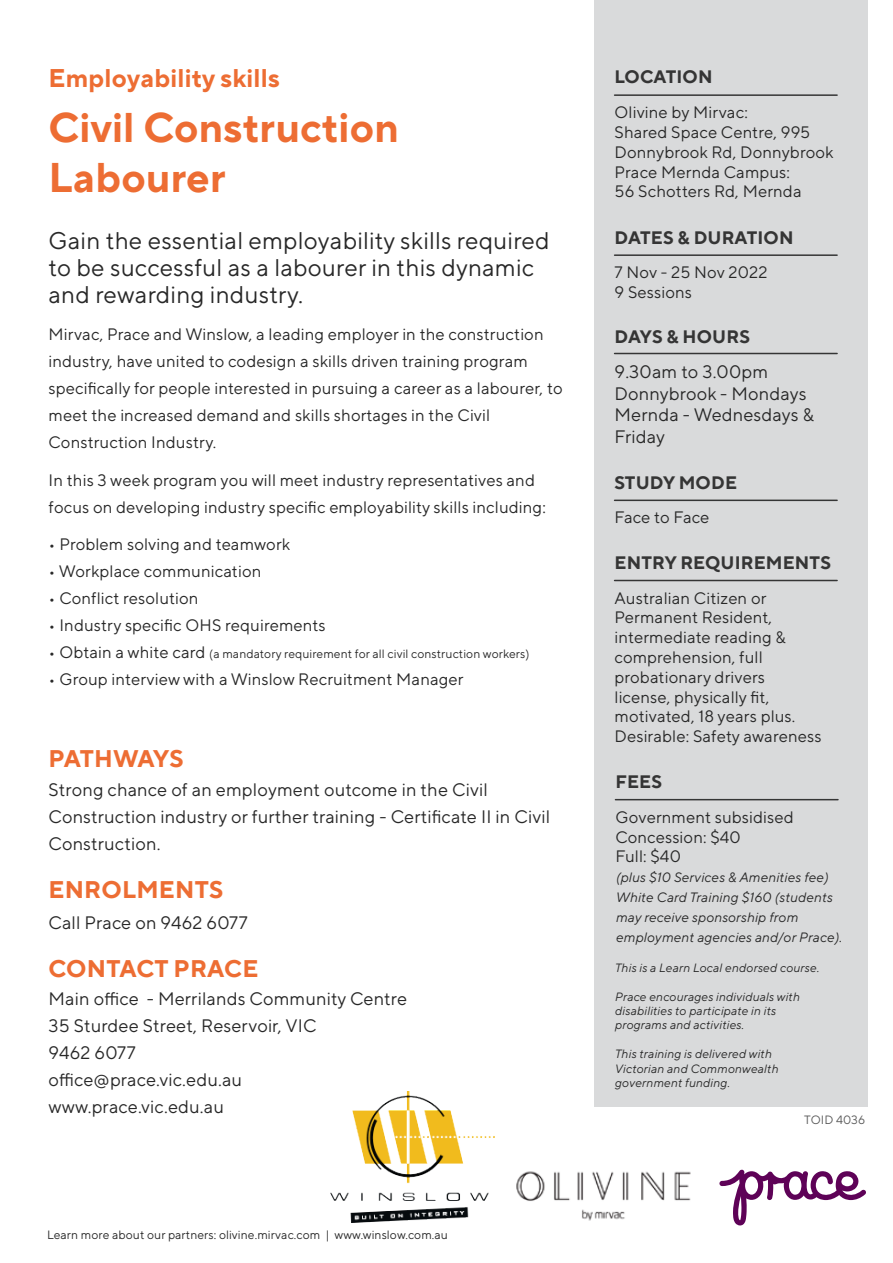
<style>
.page{position:relative;width:893px;height:1263px;background:#fff}
.page>*{position:absolute;margin:0;border:0;box-sizing:border-box;transform-origin:0 0}
.t1{font:700 41.4px/49.7px "TT Norms Pro";letter-spacing:.005em;color:#ed6d33}
.t2{font:700 25.5px "TT Norms Pro";letter-spacing:.01em;color:#ed6d33}
.t3{font:24px/27px "TT Norms Pro";letter-spacing:.01em;color:#282828}
.t4{font:700 24px "TT Norms Pro";letter-spacing:.01em;color:#ed6d33}
.t5{font:700 24px "TT Norms Pro";letter-spacing:-.05em;color:#ed6d33}
.t6{font:18px/27px "TT Norms Pro";letter-spacing:.01em;color:#282828}
.t7{font:700 18px "TT Norms Pro";letter-spacing:.01em;color:#353535}
.t8{font:16.5px/19.8px "TT Norms Pro";letter-spacing:.01em;color:#282828}
.t9{font:italic 13.5px/19.8px "TT Norms Pro";letter-spacing:.01em;color:#282828}
.t10{font:italic 12px/14.4px "TT Norms Pro";letter-spacing:.01em;color:#282828}
.t11{font:12px "TT Norms Pro";letter-spacing:.01em;color:#282828}
.t12{font:12px "TT Norms Pro";letter-spacing:.01em;color:#595959}
.s1{font-size:16.5px}
</style>
<div class="page">
<div style="left:595px;top:0;width:298px;height:1106px;background:#d9dadb"></div>
<hr style="left:615px;top:94px;width:222px;height:2px;background:#353535">
<hr style="left:615px;top:254px;width:222px;height:2px;background:#353535">
<hr style="left:615px;top:580px;width:222px;height:1px;background:#353535">
<hr style="left:615px;top:500px;width:222px;height:1px;background:#353535">
<hr style="left:615px;top:799px;width:223px;height:1px;background:#353535">
<div style="left:868px;top:0;width:24px;height:1229px;background:#fff"></div>
<hr style="left:615px;top:353px;width:222px;height:1px;background:#353535">
<svg style="left:719px;top:1169px;width:147px;height:56px"></svg>
<img style="left:330px;top:1092px;width:165px;height:130px">
<img style="left:516px;top:1171px;width:175px;height:50px">
<h2 class="t2" style="left:49px;top:59px;width:233px">Employability skills</h2>
<h1 class="t1" style="left:49px;top:100px;width:352px">Civil Construction<br>Labourer</h1>
<h3 class="t3" style="left:49px;top:225px;width:502px">Gain the essential employability skills required to be successful as a labourer in this dynamic and rewarding industry.</h3>
<p class="t8" style="left:49px;top:320px;width:515px;line-height:27px">Mirvac, Prace and Winslow, a leading employer in the construction industry, have united to codesign a skills driven training program specifically for people interested in pursuing a career as a labourer, to meet the increased demand and skills shortages in the Civil Construction Industry.</p>
<p class="t8" style="left:49px;top:465px;width:499px;line-height:27px">In this 3 week program you will meet industry representatives and focus on developing industry specific employability skills including:</p>
<p class="t8" style="left:49px;top:533px;width:243px">• Problem solving and teamwork</p>
<p class="t8" style="left:49px;top:560px;width:214px">• Workplace communication</p>
<p class="t8" style="left:49px;top:587px;width:151px">• Conflict resolution</p>
<p class="t8" style="left:49px;top:614px;width:279px">• Industry specific OHS requirements</p>
<p class="t11" style="left:49px;top:646px;width:482px"><span class="s1">• Obtain a white card</span> (a mandatory requirement for all civil construction workers)</p>
<p class="t8" style="left:49px;top:668px;width:416px">• Group interview with a Winslow Recruitment Manager</p>
<h3 class="t5" style="left:49px;top:741px;width:136px">PATHWAYS</h3>
<p class="t6" style="left:49px;top:774px;width:503px">Strong chance of an employment outcome in the Civil<br>Construction industry or further training - Certificate II in Civil<br>Construction.</p>
<h3 class="t4" style="left:49px;top:872px;width:176px">ENROLMENTS</h3>
<p class="t6" style="left:49px;top:907px;width:201px">Call Prace on 9462 6077</p>
<h3 class="t4" style="left:49px;top:950px;width:211px">CONTACT PRACE</h3>
<p class="t6" style="left:49px;top:984px;width:360px">Main office - Merrilands Community Centre<br>35 Sturdee Street, Reservoir, VIC<br>9462 6077<br>office@prace.vic.edu.au www.prace.vic.edu.au</p>
<p class="t11" style="left:47px;top:1226px;width:402px">Learn more about our partners: olivine.mirvac.com | www.winslow.com.au</p>
<p class="t7" style="left:615px;top:64px;width:100px">LOCATION</p>
<p class="t8" style="left:615px;top:101px;width:221px">Olivine by Mirvac:<br>Shared Space Centre, 995<br>Donnybrook Rd, Donnybrook<br>Prace Mernda Campus:<br>56 Schotters Rd, Mernda</p>
<p class="t7" style="left:615px;top:224px;width:181px">DATES &amp; DURATION</p>
<p class="t8" style="left:615px;top:261px;width:154px">7 Nov - 25 Nov 2022<br>9 Sessions</p>
<p class="t7" style="left:615px;top:324px;width:137px">DAYS &amp; HOURS</p>
<p class="t6" style="left:615px;top:360px;width:201px;line-height:21.6px">9.30am to 3.00pm<br>Donnybrook - Mondays<br>Mernda - Wednesdays &amp;<br>Friday</p>
<p class="t7" style="left:615px;top:469px;width:124px">STUDY MODE</p>
<p class="t8" style="left:615px;top:506px;width:96px">Face to Face</p>
<p class="t7" style="left:615px;top:549px;width:218px">ENTRY REQUIREMENTS</p>
<p class="t8" style="left:615px;top:587px;width:208px">Australian Citizen or<br>Permanent Resident, intermediate reading &amp; comprehension, full probationary drivers license, physically fit, motivated, 18 years plus.<br>Desirable: Safety awareness</p>
<p class="t7" style="left:615px;top:768px;width:48px">FEES</p>
<p class="t8" style="left:615px;top:806px;width:180px">Government subsidised<br>Concession: $40<br>Full: $40</p>
<p class="t9" style="left:615px;top:866px;width:228px">(plus $10 Services &amp; Amenities fee)<br>White Card Training $160 (students may receive sponsorship from employment agencies and/or Prace).</p>
<p class="t10" style="left:615px;top:959px;width:206px">This is a Learn Local endorsed course.</p>
<p class="t10" style="left:615px;top:988px;width:186px">Prace encourages individuals with disabilities to participate in its programs and activities.</p>
<p class="t10" style="left:615px;top:1046px;width:165px">This training is delivered with<br>Victorian and Commonwealth government funding.</p>
<p class="t12" style="left:804px;top:1111px;width:63px">TOID 4036</p>
</div>
